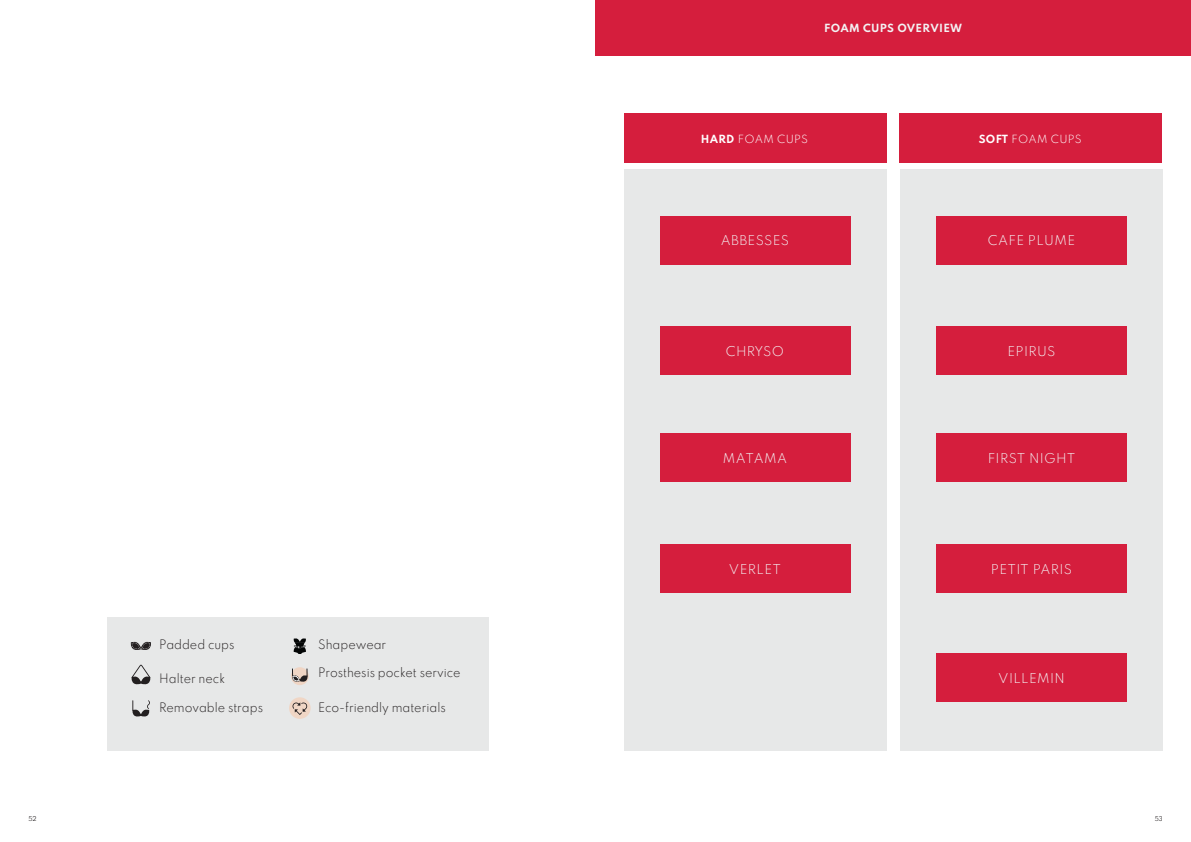
<style>
.page{position:relative;width:1191px;height:842px;background:#fff}
.page>*{position:absolute;margin:0;border:0;box-sizing:border-box;transform-origin:0 0}
.t1{font:100 12px "Spartan";letter-spacing:.03em;color:#f3f3f4}
.t2{font:100 11.6px "Spartan";color:#231f20;scale:.95 1}
.t3{font:100 10px "Spartan";letter-spacing:.03em;color:#fff}
.t4{font:100 10px "Spartan";letter-spacing:.03em;color:#f3f3f4}
.t5{font:100 6px "Spartan";color:#231f20;scale:.95 1}
</style>
<div class="page">
<div style="left:595px;top:0;width:596px;height:56px;background:#d51e3d"></div>
<div style="left:624px;top:169px;width:262px;height:582px;background:#e7e8e8"></div>
<div style="left:900px;top:169px;width:262px;height:582px;background:#e7e8e8"></div>
<div style="left:624px;top:113px;width:262px;height:50px;background:#d51e3d"></div>
<div style="left:899px;top:113px;width:263px;height:50px;background:#d51e3d"></div>
<div style="left:936px;top:544px;width:191px;height:48px;background:#d51e3d"></div>
<div style="left:936px;top:216px;width:191px;height:48px;background:#d51e3d"></div>
<div style="left:936px;top:327px;width:191px;height:48px;background:#d51e3d"></div>
<div style="left:936px;top:654px;width:191px;height:48px;background:#d51e3d"></div>
<div style="left:936px;top:434px;width:191px;height:48px;background:#d51e3d"></div>
<div style="left:659px;top:216px;width:191px;height:48px;background:#d51e3d"></div>
<div style="left:659px;top:544px;width:191px;height:48px;background:#d51e3d"></div>
<div style="left:659px;top:434px;width:191px;height:48px;background:#d51e3d"></div>
<div style="left:659px;top:327px;width:191px;height:48px;background:#d51e3d"></div>
<div style="left:107px;top:617px;width:381px;height:134px;background:#e7e8e8"></div>
<svg style="left:131px;top:642px;width:20px;height:8px"></svg>
<svg style="left:132px;top:665px;width:18px;height:19px"></svg>
<svg style="left:294px;top:638px;width:12px;height:15px"></svg>
<svg style="left:291px;top:667px;width:18px;height:18px"></svg>
<svg style="left:291px;top:669px;width:17px;height:15px"></svg>
<svg style="left:132px;top:700px;width:18px;height:16px"></svg>
<div style="left:289px;top:697px;width:21px;height:22px;background:#f0d6c5;border-radius:50%"></div>
<svg style="left:292px;top:702px;width:15px;height:13px"></svg>
<p class="t4" style="left:824px;top:21px;width:140px">FOAM CUPS OVERVIEW</p>
<p class="t3" style="left:700px;top:132px;width:109px">HARD FOAM CUPS</p>
<p class="t3" style="left:978px;top:132px;width:104px">SOFT FOAM CUPS</p>
<p class="t2" style="left:159px;top:636px;width:81px">Padded cups</p>
<p class="t2" style="left:159px;top:669px;width:71px">Halter neck</p>
<p class="t2" style="left:159px;top:698px;width:111px">Removable straps</p>
<p class="t2" style="left:318px;top:636px;width:73px">Shapewear</p>
<p class="t2" style="left:318px;top:664px;width:152px">Prosthesis pocket service</p>
<p class="t2" style="left:318px;top:698px;width:136px">Eco-friendly materials</p>
<p class="t1" style="left:721px;top:232px;width:70px">ABBESSES</p>
<p class="t1" style="left:988px;top:232px;width:89px">CAFE PLUME</p>
<p class="t1" style="left:726px;top:342px;width:60px">CHRYSO</p>
<p class="t1" style="left:1007px;top:342px;width:49px">EPIRUS</p>
<p class="t1" style="left:723px;top:449px;width:66px">MATAMA</p>
<p class="t1" style="left:987px;top:449px;width:89px">FIRST NIGHT</p>
<p class="t1" style="left:729px;top:560px;width:53px">VERLET</p>
<p class="t1" style="left:991px;top:560px;width:83px">PETIT PARIS</p>
<p class="t1" style="left:998px;top:669px;width:68px">VILLEMIN</p>
<p class="t5" style="left:28px;top:814px;width:10px">52</p>
<p class="t5" style="left:1154px;top:814px;width:10px">53</p>
</div>
